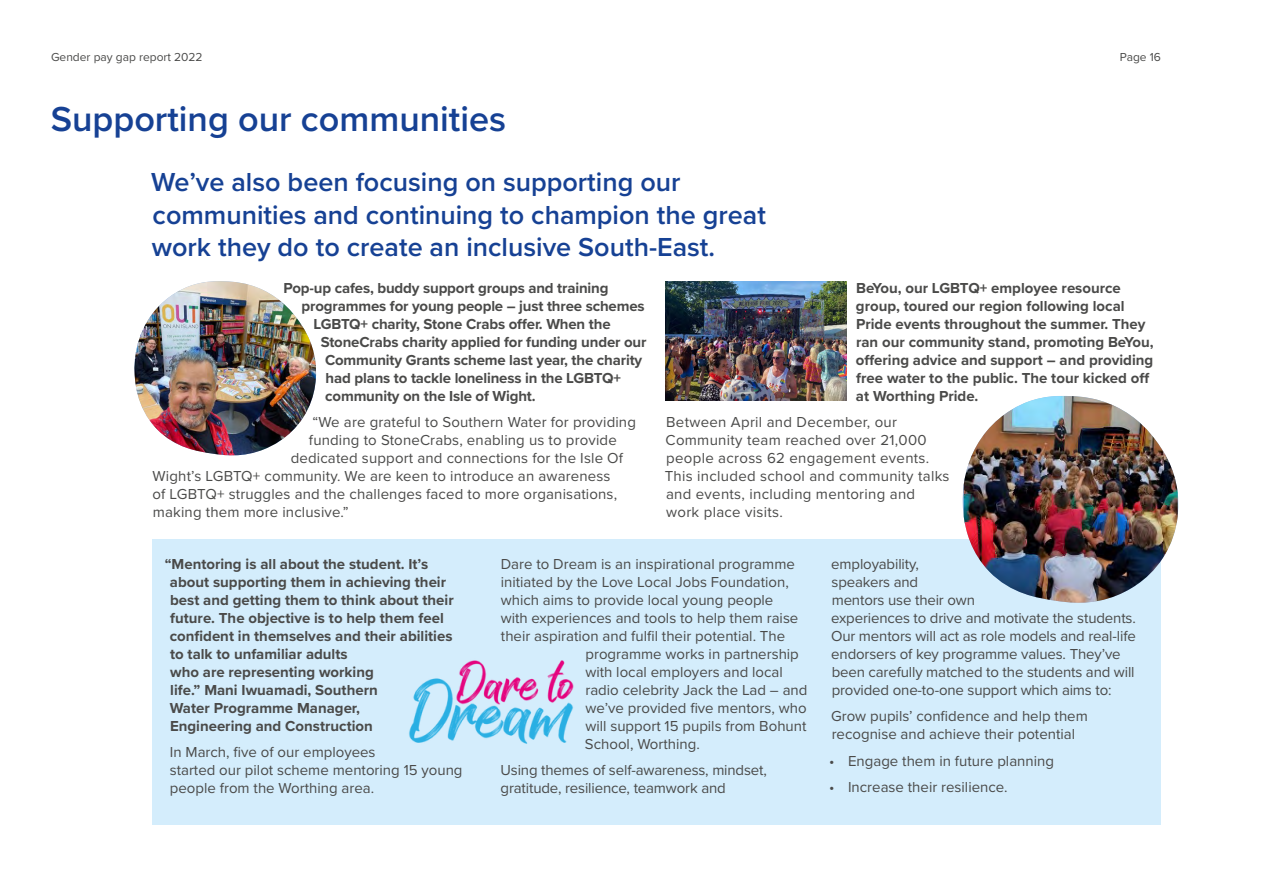
<style>
.page{position:relative;width:1263px;height:893px;background:#fff}
.page>*{position:absolute;margin:0;border:0;box-sizing:border-box;transform-origin:0 0}
.t1{font:600 36px "Proxima Nova";color:#164194}
.t2{font:600 27px/32.4px "Proxima Nova";color:#164194}
.t3{font:15px/18px "Proxima Nova";color:#4a4a49}
.t4{font:700 15px/18px "Proxima Nova";color:#4a4a49}
.t5{font:15px/18px "Proxima Nova";letter-spacing:.02em;color:#4a4a49}
.t6{font:12px "Proxima Nova";color:#4a4a49}
</style>
<div class="page">
<div style="left:152px;top:540px;width:1009px;height:285px;background:#d4edfc"></div>
<img style="left:666px;top:281px;width:180px;height:119px">
<img style="left:134px;top:281px;width:183px;height:175px">
<img style="left:964px;top:396px;width:214px;height:207px">
<img style="left:409px;top:660px;width:165px;height:84px">
<p class="t6" style="left:51px;top:48px;width:153px">Gender pay gap report 2022</p>
<p class="t6" style="left:1120px;top:48px;width:43px">Page 16</p>
<h1 class="t1" style="left:51px;top:92px;width:457px">Supporting our communities</h1>
<h2 class="t2" style="left:151px;top:165px;width:616px">We’ve also been focusing on supporting our communities and continuing to champion the great work they do to create an inclusive South-East.</h2>
<p class="t4" style="left:284px;top:279px;width:327px">Pop-up cafes, buddy support groups and training</p>
<p class="t4" style="left:302px;top:297px;width:345px">programmes for young people – just three schemes</p>
<p class="t4" style="left:314px;top:315px;width:299px">LGBTQ+ charity, Stone Crabs offer. When the</p>
<p class="t4" style="left:321px;top:333px;width:327px">StoneCrabs charity applied for funding under our</p>
<p class="t4" style="left:325px;top:351px;width:319px">Community Grants scheme last year, the charity</p>
<p class="t4" style="left:326px;top:369px;width:297px">had plans to tackle loneliness in the LGBTQ+</p>
<p class="t4" style="left:325px;top:387px;width:212px">community on the Isle of Wight.</p>
<p class="t3" style="left:312px;top:413px;width:325px">“We are grateful to Southern Water for providing</p>
<p class="t3" style="left:309px;top:431px;width:309px">funding to StoneCrabs, enabling us to provide</p>
<p class="t3" style="left:291px;top:449px;width:334px">dedicated support and connections for the Isle Of</p>
<p class="t3" style="left:153px;top:467px;width:459px">Wight’s LGBTQ+ community. We are keen to introduce an awareness</p>
<p class="t3" style="left:152px;top:485px;width:466px">of LGBTQ+ struggles and the challenges faced to more organisations,</p>
<p class="t3" style="left:153px;top:503px;width:197px">making them more inclusive.”</p>
<p class="t4" style="left:856px;top:279px;width:299px">BeYou, our LGBTQ+ employee resource group, toured our region following local Pride events throughout the summer. They ran our community stand, promoting BeYou, offering advice and support – and providing free water to the public. The tour kicked off at Worthing Pride.</p>
<p class="t5" style="left:665px;top:413px;width:286px">Between April and December, our Community team reached over 21,000 people across 62 engagement events.<br>This included school and community talks and events, including mentoring and work place visits.</p>
<p class="t4" style="left:170px;top:555px;width:285px;text-indent:-5px">“Mentoring is all about the student. It’s about supporting them in achieving their best and getting them to think about their future. The objective is to help them feel confident in themselves and their abilities to talk to unfamiliar adults<br>who are representing working<br>life.” Mani Iwuamadi, Southern<br>Water Programme Manager,<br>Engineering and Construction</p>
<p class="t3" style="left:170px;top:743px;width:294px">In March, five of our employees<br>started our pilot scheme mentoring 15 young people from the Worthing area.</p>
<p class="t3" style="left:501px;top:554px;width:296px">Dare to Dream is an inspirational programme</p>
<p class="t3" style="left:501px;top:572px;width:290px">initiated by the Love Local Jobs Foundation,</p>
<p class="t3" style="left:501px;top:590px;width:274px">which aims to provide local young people</p>
<p class="t3" style="left:501px;top:608px;width:299px">with experiences and tools to help them raise</p>
<p class="t3" style="left:501px;top:626px;width:286px">their aspiration and fulfil their potential. The</p>
<p class="t3" style="left:585px;top:644px;width:215px">programme works in partnership</p>
<p class="t3" style="left:585px;top:662px;width:199px">with local employers and local</p>
<p class="t3" style="left:585px;top:680px;width:224px">radio celebrity Jack the Lad – and</p>
<p class="t3" style="left:585px;top:698px;width:223px">we’ve provided five mentors, who</p>
<p class="t3" style="left:585px;top:716px;width:223px">will support 15 pupils from Bohunt</p>
<p class="t3" style="left:585px;top:734px;width:116px">School, Worthing.</p>
<p class="t3" style="left:500px;top:761px;width:268px">Using themes of self-awareness, mindset, gratitude, resilience, teamwork and</p>
<p class="t3" style="left:831px;top:554px;width:306px">employability,<br>speakers and<br>mentors use their own<br>experiences to drive and motivate the students.<br>Our mentors will act as role models and real-life endorsers of key programme values. They’ve been carefully matched to the students and will provided one-to-one support which aims to:</p>
<p class="t3" style="left:831px;top:707px;width:258px">Grow pupils’ confidence and help them recognise and achieve their potential</p>
<p class="t3" style="left:829px;top:751px;width:226px">• Engage them in future planning</p>
<p class="t3" style="left:829px;top:778px;width:180px">• Increase their resilience.</p>
</div>
